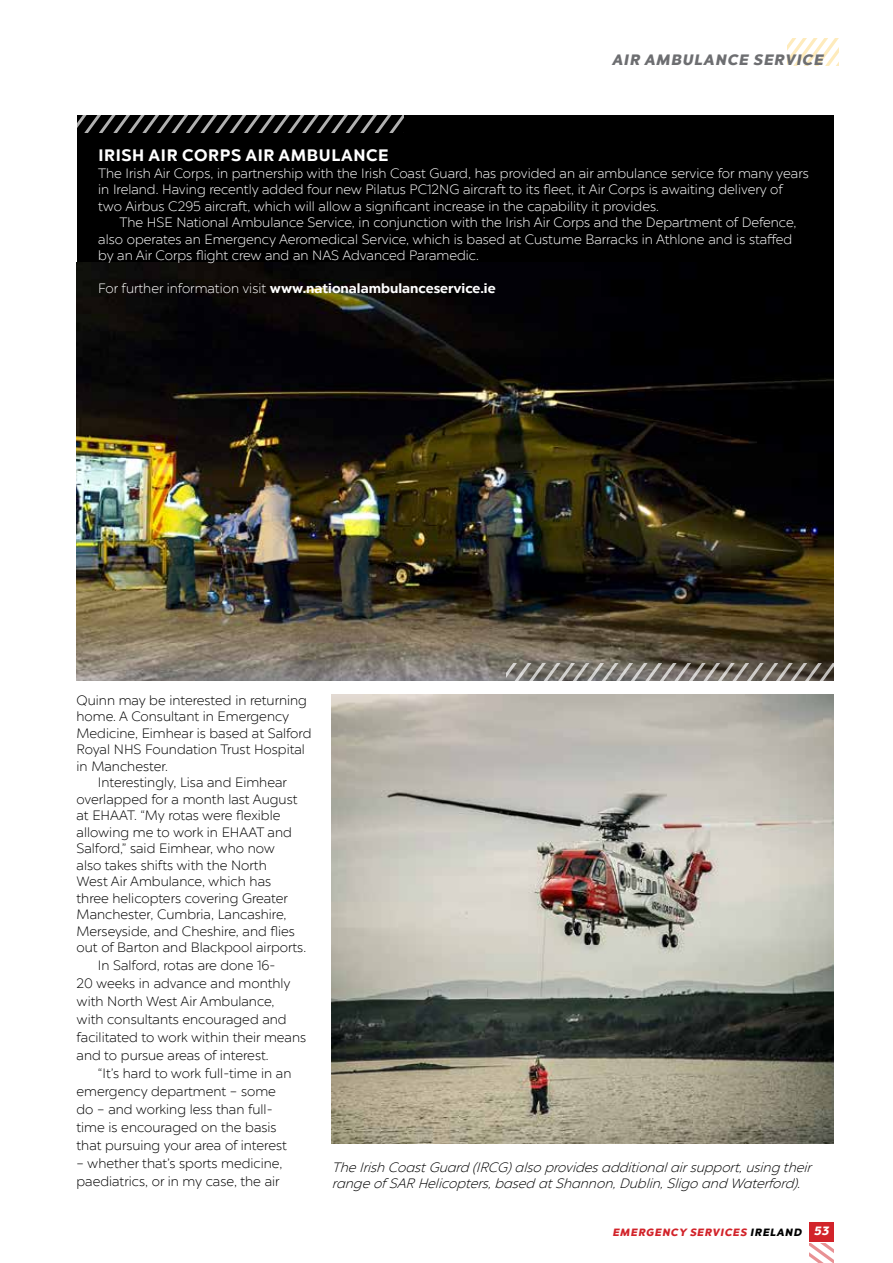
<style>
.page{position:relative;width:893px;height:1263px;background:#fff}
.page>*{position:absolute;margin:0;border:0;box-sizing:border-box;transform-origin:0 0}
.t1{font:700 16.5px "Chronica Pro";letter-spacing:.04em;color:#fff}
.t2{font:15px "Chronica Pro Black It";letter-spacing:.07em;color:#6d6e71}
.t3{font:300 13.5px/18px "Chronica Pro";color:#000}
.t4{font:300 13.5px/16.5px "Chronica Pro";color:#fff}
.t5{font:13.5px/16.2px "Chronica Pro Light It";color:#000}
.t6{font:700 13.5px "Chronica Pro";color:#fff}
.t7{font:10.5px "Chronica Pro Black It";letter-spacing:.08em;color:#d2232a}
.s1{font-weight:300}
.s2{color:#000}
.s3{font-size:12px;color:#fff}
</style>
<div class="page">
<div style="left:809px;top:1222px;width:24px;height:19px;background:#d2232a"></div>
<svg style="left:809px;top:1243px;width:24px;height:20px"></svg>
<svg style="left:787px;top:39px;width:52px;height:26px"></svg>
<div style="left:77px;top:115px;width:756px;height:565px;background:#000"></div>
<img style="left:77px;top:262px;width:756px;height:418px">
<svg style="left:77px;top:115px;width:327px;height:17px"></svg>
<svg style="left:506px;top:663px;width:328px;height:18px"></svg>
<img style="left:332px;top:695px;width:501px;height:449px">
<p class="t2" style="left:612px;top:51px;width:213px">AIR AMBULANCE SERVICE</p>
<p class="t1" style="left:98px;top:145px;width:292px">IRISH AIR CORPS AIR AMBULANCE</p>
<p class="t4" style="left:98px;top:165px;width:712px">The Irish Air Corps, in partnership with the Irish Coast Guard, has provided an air ambulance service for many years in Ireland. Having recently added four new Pilatus PC12NG aircraft to its fleet, it Air Corps is awaiting delivery of two Airbus C295 aircraft, which will allow a significant increase in the capability it provides.</p>
<p class="t4" style="left:98px;top:215px;width:700px;text-indent:21px">The HSE National Ambulance Service, in conjunction with the Irish Air Corps and the Department of Defence, also operates an Emergency Aeromedical Service, which is based at Custume Barracks in Athlone and is staffed by an Air Corps flight crew and an NAS Advanced Paramedic.</p>
<p class="t6" style="left:98px;top:280px;width:399px"><span class="s1">For further information visit</span> www.nationalambulanceservice.ie</p>
<p class="t3" style="left:77px;top:691px;width:232px">Quinn may be interested in returning</p>
<p class="t3" style="left:77px;top:708px;width:214px">home. A Consultant in Emergency</p>
<p class="t3" style="left:77px;top:724px;width:236px">Medicine, Eimhear is based at Salford</p>
<p class="t3" style="left:77px;top:741px;width:230px">Royal NHS Foundation Trust Hospital</p>
<p class="t3" style="left:77px;top:757px;width:93px">in Manchester.</p>
<p class="t3" style="left:98px;top:774px;width:191px">Interestingly, Lisa and Eimhear</p>
<p class="t3" style="left:77px;top:790px;width:222px">overlapped for a month last August</p>
<p class="t3" style="left:77px;top:807px;width:205px">at EHAAT. “My rotas were flexible</p>
<p class="t3" style="left:77px;top:823px;width:217px">allowing me to work in EHAAT and</p>
<p class="t3" style="left:77px;top:840px;width:200px">Salford,” said Eimhear, who now</p>
<p class="t3" style="left:77px;top:856px;width:192px">also takes shifts with the North</p>
<p class="t3" style="left:77px;top:873px;width:196px">West Air Ambulance, which has</p>
<p class="t3" style="left:77px;top:889px;width:213px">three helicopters covering Greater</p>
<p class="t3" style="left:77px;top:906px;width:212px">Manchester, Cumbria, Lancashire,</p>
<p class="t3" style="left:77px;top:922px;width:220px">Merseyside, and Cheshire, and flies</p>
<p class="t3" style="left:77px;top:939px;width:231px">out of Barton and Blackpool airports.</p>
<p class="t3" style="left:77px;top:957px;width:231px;text-indent:21px">In Salford, rotas are done 16-<br>20 weeks in advance and monthly with North West Air Ambulance,<br>with consultants encouraged and facilitated to work within their means and to pursue areas of interest.</p>
<p class="t3" style="left:77px;top:1065px;width:216px;text-indent:21px">“It’s hard to work full-time in an emergency department – some do – and working less than full&shy;time is encouraged on the basis that pursuing your area of interest</p>
<p class="t3" style="left:77px;top:1155px;width:207px">– whether that’s sports medicine, paediatrics, or in my case, the air</p>
<p class="t5" style="left:332px;top:1159px;width:481px">The Irish Coast Guard (IRCG) also provides additional air support, using their range of SAR Helicopters, based at Shannon, Dublin, Sligo and Waterford).</p>
<p class="t7" style="left:612px;top:1225px;width:218px">EMERGENCY SERVICES <span class="s2">IRELAND</span> <span class="s3">53</span></p>
</div>
